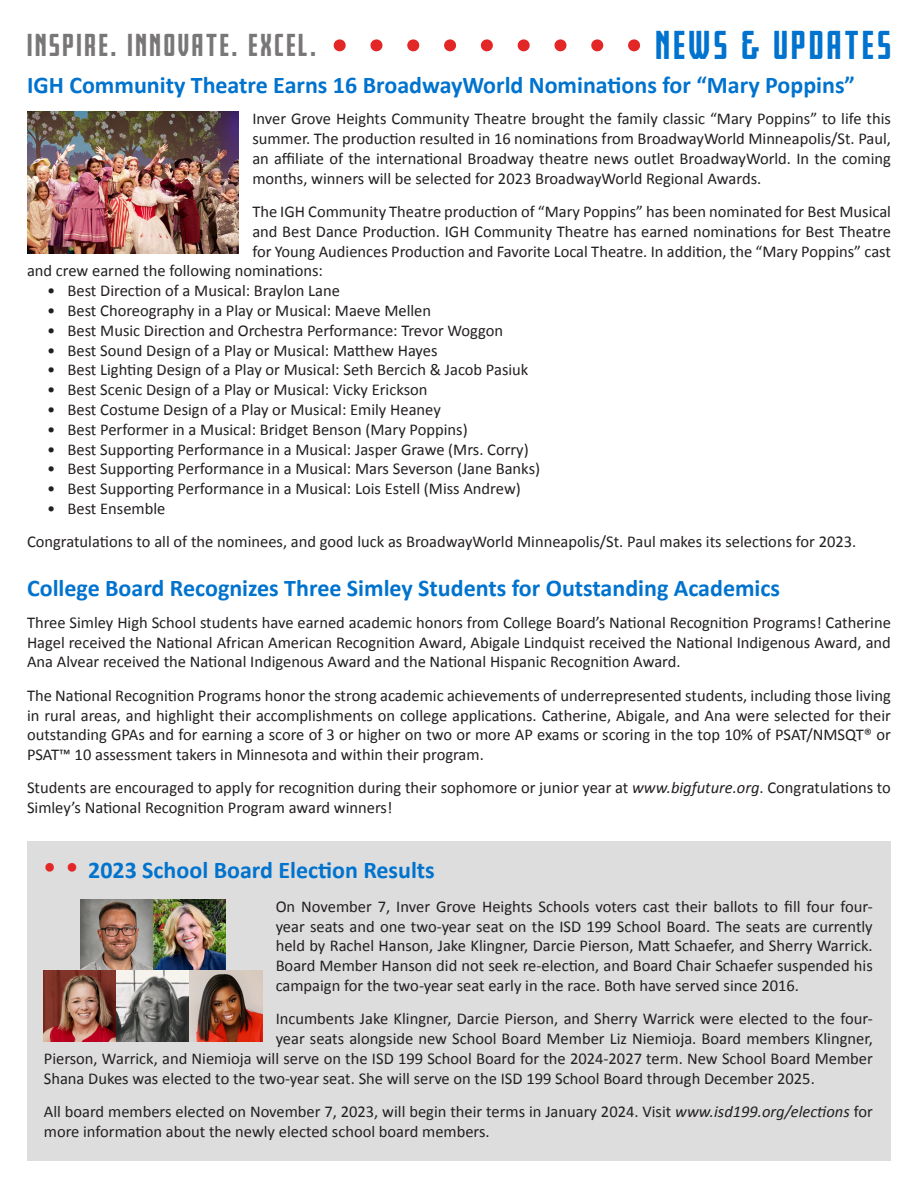
<style>
.page{position:relative;width:918px;height:1188px;background:#fff}
.page>*{position:absolute;margin:0;border:0;box-sizing:border-box;transform-origin:0 0}
.t1{font:900 35.25px "Fresno";letter-spacing:.1em;color:#0073ce}
.t2{font:900 27.75px "Fresno";letter-spacing:.1em;color:#787677}
.Style_1___3_Title{font:700 24px "Calibri";color:#0073ce}
.Body_w__Spacing{font:16.5px/19.8px "Calibri";color:#231f20;text-align:justify}
.Body{font:16.5px/19.8px "Calibri";color:#231f20;text-align:justify}
.s1{font-style:italic}
.s2{color:#e32626}
</style>
<div class="page">
<svg style="left:333px;top:39px;width:308px;height:12px"></svg>
<div style="left:27px;top:842px;width:864px;height:319px;background:#ddd"></div>
<img style="left:80px;top:899px;width:146px;height:72px">
<img style="left:44px;top:971px;width:218px;height:71px">
<img style="left:27px;top:112px;width:212px;height:141px">
<h2 class="t2" style="left:27px;top:30px;width:291px">INSPIRE. INNOVATE. EXCEL.</h2>
<h1 class="t1" style="left:656px;top:25px;width:237px">NEWS &amp; UPDATES</h1>
<p class="Style_1___3_Title" style="left:27px;top:69px;width:829px">IGH Community Theatre Earns 16 BroadwayWorld Nominations for “Mary Poppins”</p>
<p class="Body_w__Spacing" style="left:252px;top:109px;width:640px">Inver Grove Heights Community Theatre brought the family classic “Mary Poppins” to life this summer. The production resulted in 16 nominations from BroadwayWorld Minneapolis/St. Paul, an affiliate of the international Broadway theatre news outlet BroadwayWorld. In the coming months, winners will be selected for 2023 BroadwayWorld Regional Awards.</p>
<p class="Body_w__Spacing" style="left:252px;top:202px;width:640px">The IGH Community Theatre production of “Mary Poppins” has been nominated for Best Musical</p>
<p class="Body_w__Spacing" style="left:252px;top:221px;width:640px">and Best Dance Production. IGH Community Theatre has earned nominations for Best Theatre</p>
<p class="Body_w__Spacing" style="left:252px;top:241px;width:640px">for Young Audiences Production and Favorite Local Theatre. In addition, the “Mary Poppins” cast</p>
<p class="Body_w__Spacing" style="left:27px;top:261px;width:297px">and crew earned the following nominations:</p>
<p class="Body_w__Spacing" style="left:47px;top:281px;width:294px">• Best Direction of a Musical: Braylon Lane</p>
<p class="Body_w__Spacing" style="left:47px;top:301px;width:385px">• Best Choreography in a Play or Musical: Maeve Mellen</p>
<p class="Body_w__Spacing" style="left:47px;top:320px;width:457px">• Best Music Direction and Orchestra Performance: Trevor Woggon</p>
<p class="Body_w__Spacing" style="left:47px;top:340px;width:392px">• Best Sound Design of a Play or Musical: Matthew Hayes</p>
<p class="Body_w__Spacing" style="left:47px;top:360px;width:483px">• Best Lighting Design of a Play or Musical: Seth Bercich &amp; Jacob Pasiuk</p>
<p class="Body_w__Spacing" style="left:47px;top:380px;width:382px">• Best Scenic Design of a Play or Musical: Vicky Erickson</p>
<p class="Body_w__Spacing" style="left:47px;top:400px;width:395px">• Best Costume Design of a Play or Musical: Emily Heaney</p>
<p class="Body_w__Spacing" style="left:47px;top:419px;width:422px">• Best Performer in a Musical: Bridget Benson (Mary Poppins)</p>
<p class="Body_w__Spacing" style="left:47px;top:439px;width:483px">• Best Supporting Performance in a Musical: Jasper Grawe (Mrs. Corry)</p>
<p class="Body_w__Spacing" style="left:47px;top:459px;width:494px">• Best Supporting Performance in a Musical: Mars Severson (Jane Banks)</p>
<p class="Body_w__Spacing" style="left:47px;top:479px;width:475px">• Best Supporting Performance in a Musical: Lois Estell (Miss Andrew)</p>
<p class="Body_w__Spacing" style="left:47px;top:499px;width:120px">• Best Ensemble</p>
<p class="Body_w__Spacing" style="left:27px;top:532px;width:831px">Congratulations to all of the nominees, and good luck as BroadwayWorld Minneapolis/St. Paul makes its selections for 2023.</p>
<p class="Style_1___3_Title" style="left:27px;top:573px;width:755px">College Board Recognizes Three Simley Students for Outstanding Academics</p>
<p class="Body_w__Spacing" style="left:27px;top:613px;width:865px">Three Simley High School students have earned academic honors from College Board’s National Recognition Programs! Catherine Hagel received the National African American Recognition Award, Abigale Lindquist received the National Indigenous Award, and Ana Alvear received the National Indigenous Award and the National Hispanic Recognition Award.</p>
<p class="Body_w__Spacing" style="left:27px;top:685px;width:865px">The National Recognition Programs honor the strong academic achievements of underrepresented students, including those living in rural areas, and highlight their accomplishments on college applications. Catherine, Abigale, and Ana were selected for their outstanding GPAs and for earning a score of 3 or higher on two or more AP exams or scoring in the top 10% of PSAT/NMSQT® or PSAT™ 10 assessment takers in Minnesota and within their program.</p>
<p class="Body_w__Spacing" style="left:27px;top:778px;width:865px">Students are encouraged to apply for recognition during their sophomore or junior year at <span class="s1">www.bigfuture.org</span>. Congratulations to<br>Simley’s National Recognition Program award winners!</p>
<p class="Style_1___3_Title" style="left:44px;top:854px;width:393px"><span class="s2">• •</span> 2023 School Board Election Results</p>
<p class="Body" style="left:276px;top:897px;width:599px">On November 7, Inver Grove Heights Schools voters cast their ballots to fill four four&shy;year seats and one two-year seat on the ISD 199 School Board. The seats are currently held by Rachel Hanson, Jake Klingner, Darcie Pierson, Matt Schaefer, and Sherry Warrick.<br>Board Member Hanson did not seek re-election, and Board Chair Schaefer suspended his campaign for the two-year seat early in the race. Both have served since 2016.</p>
<p class="Body" style="left:276px;top:1009px;width:599px">Incumbents Jake Klingner, Darcie Pierson, and Sherry Warrick were elected to the four-</p>
<p class="Body" style="left:276px;top:1029px;width:599px">year seats alongside new School Board Member Liz Niemioja. Board members Klingner,</p>
<p class="Body" style="left:44px;top:1049px;width:830px">Pierson, Warrick, and Niemioja will serve on the ISD 199 School Board for the 2024-2027 term. New School Board Member</p>
<p class="Body" style="left:44px;top:1068px;width:773px">Shana Dukes was elected to the two-year seat. She will serve on the ISD 199 School Board through December 2025.</p>
<p class="Body" style="left:44px;top:1102px;width:830px">All board members elected on November 7, 2023, will begin their terms in January 2024. Visit <span class="s1">www.isd199.org/elections</span> for more information about the newly elected school board members.</p>
</div>
